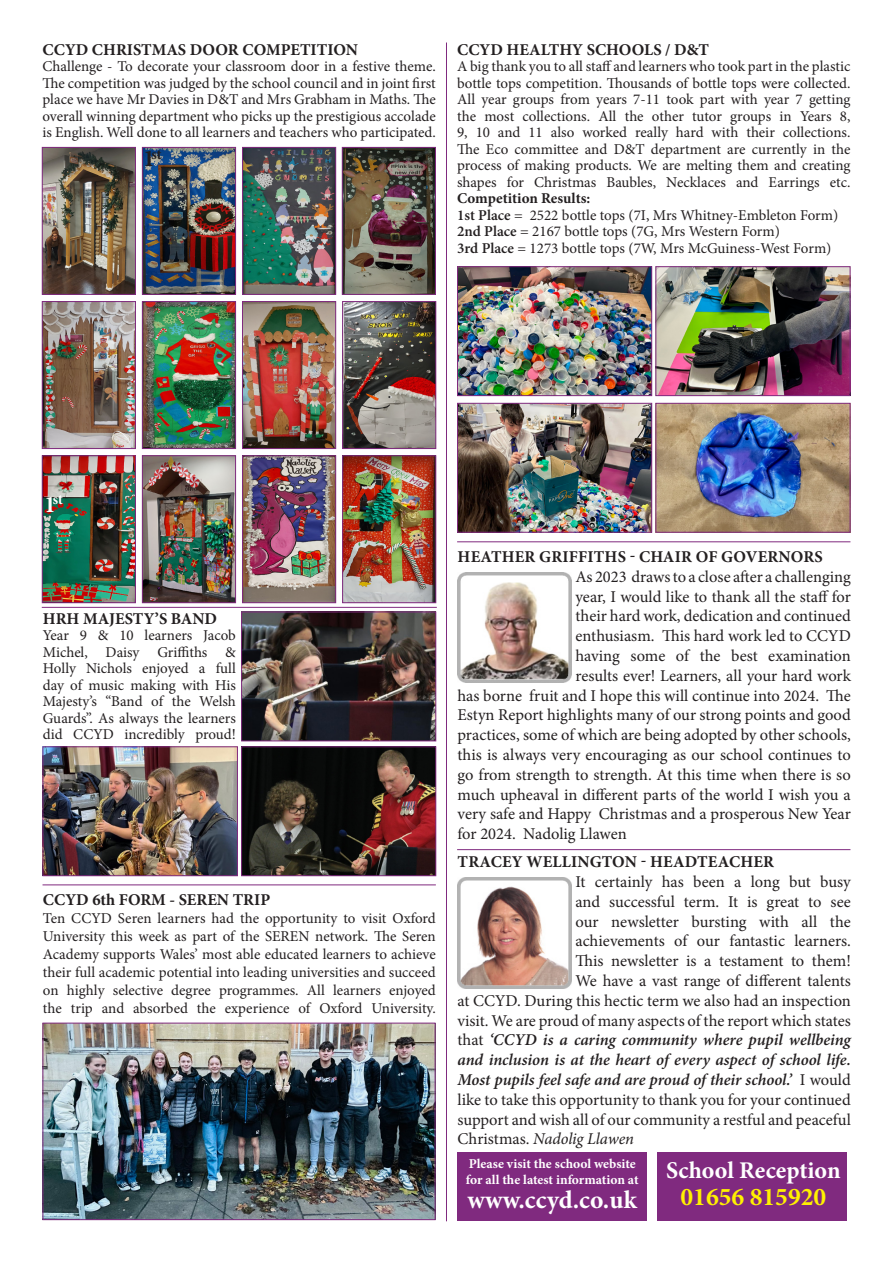
<style>
.page{position:relative;width:893px;height:1263px;background:#fff}
.page>*{position:absolute;margin:0;border:0;box-sizing:border-box;transform-origin:0 0}
.t1{font:700 25.5px "Minion Pro";letter-spacing:.01em;color:#fff}
.t2{font:700 25.5px "Minion Pro";color:#fff101}
.t3{font:700 24px "Minion Pro";color:#fff}
.t4{font:700 condensed 24px "Minion Pro";color:#fff}
.t5{font:700 condensed 24px "Minion Pro";color:#231f20}
.t6{font:16.5px "Minion Pro";color:#231f20}
.t7{font:700 16.5px "Minion Pro";color:#231f20}
.t8{font:italic 600 16.5px "Minion Pro";letter-spacing:-.005em;color:#231f20}
.t9{font:italic 16.5px "Minion Pro";letter-spacing:-.005em;color:#231f20}
.t10{font:15px/16.5px "Minion Pro";color:#231f20;text-align:justify}
.t11{font:700 15px "Minion Pro";letter-spacing:-.005em;color:#231f20}
.t12{font:700 condensed 15px "Minion Pro";color:#fff}
.t13{font:700 condensed 15px "Minion Pro";color:#231f20}
.t14{font:700 13.5px/16.2px "Minion Pro";color:#fff}
.s1{font-weight:600}
.s2{font-weight:400;font-style:normal}
.s3{font-style:normal}
</style>
<div class="page">
<div style="left:657px;top:1152px;width:190px;height:68px;background:#802a7f"></div>
<div style="left:457px;top:1152px;width:190px;height:68px;background:#802a7f"></div>
<hr style="left:457px;top:849px;width:393px;height:1px;background:#802a7f">
<hr style="left:457px;top:541px;width:393px;height:1px;background:#802a7f">
<img style="left:44px;top:149px;width:90px;height:144px">
<div style="left:42px;top:147px;width:94px;height:148px;border:1px solid #802a7f"></div>
<img style="left:44px;top:303px;width:90px;height:144px">
<div style="left:42px;top:301px;width:94px;height:148px;border:1px solid #802a7f"></div>
<img style="left:44px;top:457px;width:90px;height:144px">
<div style="left:42px;top:455px;width:94px;height:148px;border:1px solid #802a7f"></div>
<img style="left:244px;top:149px;width:90px;height:144px">
<div style="left:242px;top:147px;width:94px;height:148px;border:1px solid #802a7f"></div>
<img style="left:244px;top:303px;width:90px;height:144px">
<div style="left:242px;top:301px;width:94px;height:148px;border:1px solid #802a7f"></div>
<img style="left:244px;top:457px;width:90px;height:144px">
<div style="left:242px;top:455px;width:94px;height:148px;border:1px solid #802a7f"></div>
<img style="left:344px;top:149px;width:90px;height:144px">
<div style="left:342px;top:147px;width:94px;height:148px;border:1px solid #802a7f"></div>
<img style="left:144px;top:303px;width:90px;height:144px">
<div style="left:142px;top:301px;width:94px;height:148px;border:1px solid #802a7f"></div>
<img style="left:144px;top:457px;width:90px;height:144px">
<div style="left:142px;top:455px;width:94px;height:148px;border:1px solid #802a7f"></div>
<img style="left:144px;top:149px;width:90px;height:144px">
<div style="left:142px;top:147px;width:94px;height:148px;border:1px solid #802a7f"></div>
<img style="left:344px;top:303px;width:90px;height:144px">
<div style="left:342px;top:301px;width:94px;height:148px;border:1px solid #802a7f"></div>
<img style="left:344px;top:457px;width:90px;height:144px">
<div style="left:342px;top:455px;width:94px;height:148px;border:1px solid #802a7f"></div>
<hr style="left:43px;top:884px;width:393px;height:1px;background:#802a7f">
<hr style="left:446px;top:43px;width:1px;height:1178px;background:#802a7f">
<img style="left:45px;top:748px;width:191px;height:126px">
<div style="left:43px;top:746px;width:195px;height:130px;border:1px solid #802a7f"></div>
<img style="left:459px;top:268px;width:191px;height:126px">
<div style="left:457px;top:266px;width:195px;height:130px;border:1px solid #802a7f"></div>
<img style="left:459px;top:405px;width:191px;height:126px">
<div style="left:457px;top:403px;width:195px;height:130px;border:1px solid #802a7f"></div>
<img style="left:45px;top:1025px;width:388px;height:193px">
<div style="left:43px;top:1023px;width:392px;height:197px;border:1px solid #802a7f"></div>
<img style="left:243px;top:614px;width:191px;height:125px">
<div style="left:241px;top:612px;width:195px;height:129px;border:1px solid #802a7f"></div>
<img style="left:243px;top:748px;width:191px;height:126px">
<div style="left:241px;top:746px;width:195px;height:130px;border:1px solid #802a7f"></div>
<img style="left:657px;top:268px;width:191px;height:126px">
<div style="left:655px;top:266px;width:195px;height:130px;border:1px solid #802a7f"></div>
<img style="left:657px;top:405px;width:191px;height:126px">
<div style="left:655px;top:403px;width:195px;height:130px;border:1px solid #802a7f"></div>
<hr style="left:42px;top:607px;width:395px;height:1px;background:#802a7f">
<img style="left:457px;top:878px;width:114px;height:110px">
<img style="left:457px;top:572px;width:114px;height:111px">
<p class="t7" style="left:43px;top:38px;width:317px">CCYD CHRISTMAS DOOR COMPETITION</p>
<p class="t10" style="left:43px;top:58px;width:395px">Challenge - To decorate your classroom door in a festive theme.<br>The competition was judged by the school council and in joint first</p>
<p class="t10" style="left:43px;top:91px;width:395px">place we have Mr Davies in D&amp;T and Mrs Grabham in Maths. The overall winning department who picks up the prestigious accolade is English. Well done to all learners and teachers who participated.</p>
<p class="t5" style="left:143px;top:142px;width:13px">1</p>
<p class="t13" style="left:151px;top:144px;width:12px">st</p>
<p class="t7" style="left:457px;top:38px;width:254px">CCYD HEALTHY SCHOOLS / D&amp;T</p>
<p class="t10" style="left:457px;top:58px;width:395px">A big thank you to all staff and learners who took part in the plastic bottle tops competition. Thousands of bottle tops were collected.</p>
<p class="t10" style="left:457px;top:91px;width:395px">All year groups from years 7-11 took part with year 7 getting the most collections. All the other tutor groups in Years 8, 9, 10 and 11 also worked really hard with their collections.</p>
<p class="t10" style="left:457px;top:141px;width:395px">The Eco committee and D&amp;T department are currently in the process of making products. We are melting them and creating shapes for Christmas Baubles, Necklaces and Earrings etc.</p>
<p class="t11" style="left:457px;top:188px;width:135px">Competition Results:</p>
<p class="t10" style="left:457px;top:207px;width:383px"><span class="s1">1st Place</span> = 2522 bottle tops (7I, Mrs Whitney-Embleton Form)</p>
<p class="t10" style="left:457px;top:223px;width:324px"><span class="s1">2nd Place</span> = 2167 bottle tops (7G, Mrs Western Form)</p>
<p class="t10" style="left:457px;top:240px;width:376px"><span class="s1">3rd Place</span> = 1273 bottle tops (7W, Mrs McGuiness-West Form)</p>
<p class="t4" style="left:45px;top:487px;width:13px">1</p>
<p class="t12" style="left:53px;top:489px;width:12px">st</p>
<p class="t7" style="left:43px;top:607px;width:176px">HRH MAJESTY’S BAND</p>
<p class="t10" style="left:43px;top:627px;width:195px">Year 9 &amp; 10 learners Jacob Michel, Daisy Griffiths &amp; Holly Nichols enjoyed a full day of music making with His Majesty’s “Band of the Welsh Guards”. As always the learners did CCYD incredibly proud!</p>
<p class="t7" style="left:43px;top:888px;width:229px">CCYD 6th FORM - SEREN TRIP</p>
<p class="t10" style="left:43px;top:909px;width:394px;line-height:18px">Ten CCYD Seren learners had the opportunity to visit Oxford University this week as part of the SEREN network. The Seren Academy supports Wales’ most able educated learners to achieve their full academic potential into leading universities and succeed on highly selective degree programmes. All learners enjoyed the trip and absorbed the experience of Oxford University.</p>
<p class="t7" style="left:458px;top:545px;width:367px">HEATHER GRIFFITHS - CHAIR OF GOVERNORS</p>
<p class="t6" style="left:575px;top:565px;width:277px">As 2023 draws to a close after a challenging</p>
<p class="t6" style="left:575px;top:585px;width:277px">year, I would like to thank all the staff for</p>
<p class="t6" style="left:575px;top:605px;width:277px">their hard work, dedication and continued</p>
<p class="t6" style="left:575px;top:625px;width:277px">enthusiasm. This hard work led to CCYD</p>
<p class="t6" style="left:575px;top:645px;width:277px">having some of the best examination</p>
<p class="t6" style="left:575px;top:664px;width:277px">results ever! Learners, all your hard work</p>
<p class="t6" style="left:457px;top:684px;width:395px">has borne fruit and I hope this will continue into 2024. The</p>
<p class="t6" style="left:457px;top:704px;width:395px">Estyn Report highlights many of our strong points and good</p>
<p class="t6" style="left:457px;top:724px;width:395px">practices, some of which are being adopted by other schools,</p>
<p class="t6" style="left:457px;top:744px;width:395px">this is always very encouraging as our school continues to</p>
<p class="t6" style="left:457px;top:763px;width:395px">go from strength to strength. At this time when there is so</p>
<p class="t6" style="left:457px;top:783px;width:395px">much upheaval in different parts of the world I wish you a</p>
<p class="t6" style="left:457px;top:803px;width:395px">very safe and Happy Christmas and a prosperous New Year</p>
<p class="t6" style="left:457px;top:823px;width:171px">for 2024. Nadolig Llawen</p>
<p class="t7" style="left:458px;top:850px;width:318px">TRACEY WELLINGTON - HEADTEACHER</p>
<p class="t6" style="left:575px;top:870px;width:277px">It certainly has been a long but busy</p>
<p class="t6" style="left:575px;top:890px;width:277px">and successful term. It is great to see</p>
<p class="t6" style="left:575px;top:910px;width:277px">our newsletter bursting with all the</p>
<p class="t6" style="left:575px;top:930px;width:277px">achievements of our fantastic learners.</p>
<p class="t6" style="left:575px;top:950px;width:277px">This newsletter is a testament to them!</p>
<p class="t6" style="left:575px;top:969px;width:277px">We have a vast range of different talents</p>
<p class="t6" style="left:457px;top:989px;width:395px">at CCYD. During this hectic term we also had an inspection</p>
<p class="t6" style="left:457px;top:1009px;width:395px">visit. We are proud of many aspects of the report which states</p>
<p class="t8" style="left:457px;top:1028px;width:395px"><span class="s2">that</span> ‘CCYD is a caring community where pupil wellbeing</p>
<p class="t8" style="left:457px;top:1048px;width:395px">and inclusion is at the heart of every aspect of school life.</p>
<p class="t8" style="left:457px;top:1068px;width:395px">Most pupils feel safe and are proud of their school.’ <span class="s2">I would</span></p>
<p class="t6" style="left:457px;top:1088px;width:395px">like to take this opportunity to thank you for your continued</p>
<p class="t6" style="left:457px;top:1108px;width:395px">support and wish all of our community a restful and peaceful</p>
<p class="t9" style="left:457px;top:1128px;width:178px"><span class="s3">Christmas.</span> Nadolig Llawen</p>
<p class="t3" style="left:666px;top:1153px;width:176px">School Reception</p>
<p class="t2" style="left:680px;top:1179px;width:147px">01656 815920</p>
<p class="t14" style="left:466px;top:1155px;width:174px">Please visit the school website for all the latest information at</p>
<p class="t1" style="left:468px;top:1182px;width:171px">www.ccyd.co.uk</p>
</div>
